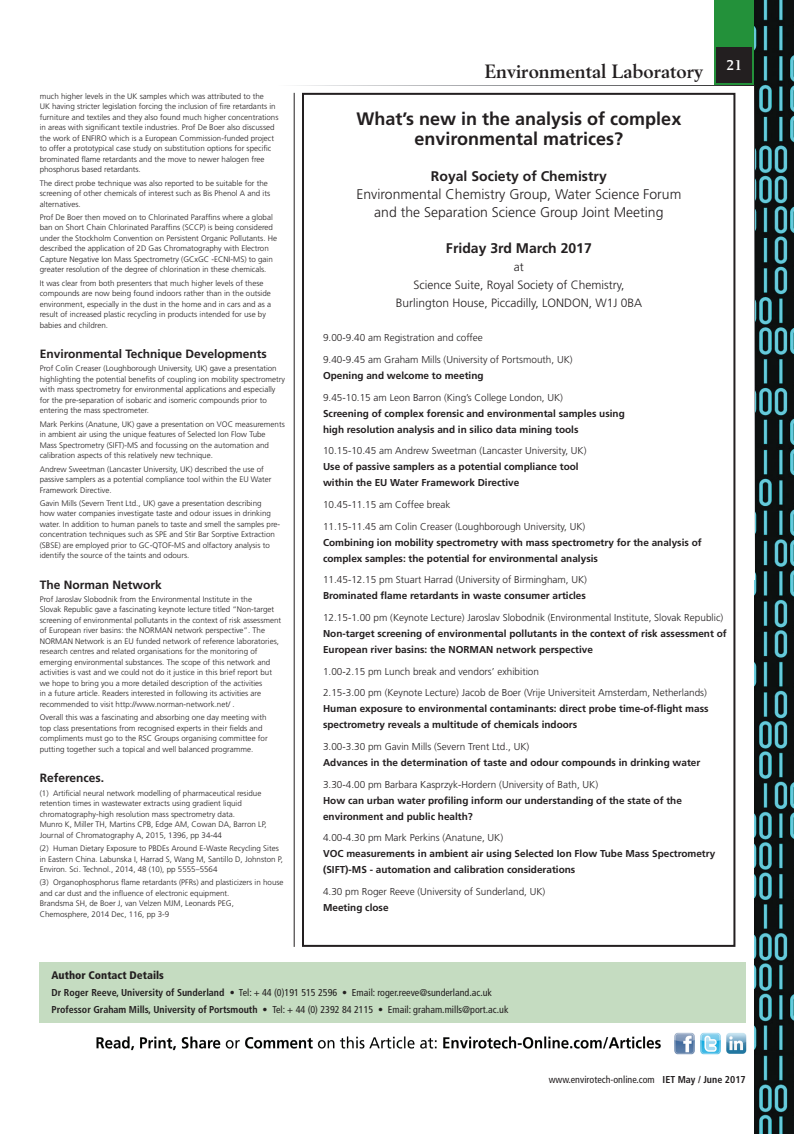
<style>
.page{position:relative;width:794px;height:1134px;background:#fff}
.page>*{position:absolute;margin:0;border:0;box-sizing:border-box;transform-origin:0 0}
.t1{font:700 19px "Berling";color:#231f20}
.t2{font:700 18px/20px "Frutiger";color:#231f20;text-align:center}
.t3{font:300 14px/18px "Frutiger";color:#231f20;text-align:center}
.t4{font:700 14px "Frutiger";color:#231f20}
.t5{font:700 14px "Berling";color:#fff}
.t6{font:300 12px/18px "Frutiger";color:#231f20;text-align:center}
.t7{font:700 12px "Frutiger";color:#231f20}
.t8{font:900 condensed 11px "Frutiger";color:#231f20}
.t9{font:700 10px/16px "Frutiger";color:#231f20}
.t10{font:300 10px/21.7px "Frutiger";color:#231f20}
.t11{font:condensed 10px/17px "Frutiger";color:#231f20}
.t12{font:300 8px/10.5px "Frutiger";color:#231f20}
.s1{font-weight:700}
</style>
<div class="page">
<img style="left:754px;top:0;width:40px;height:1134px">
<div style="left:714px;top:0;width:40px;height:85px;background:#23913a"></div>
<div style="left:717px;top:48px;width:35px;height:35px;background:#231f20"></div>
<svg style="left:296px;top:85px;width:458px;height:1px"></svg>
<svg style="left:754px;top:85px;width:1px;height:494px"></svg>
<img style="left:96px;top:1032px;width:651px;height:23px">
<div style="left:40px;top:962px;width:706px;height:61px;background:#c5dcc1"></div>
<hr style="left:294px;top:93px;width:1px;height:854px;background:#231f20">
<div style="left:302px;top:93px;width:433px;height:854px;border:2px solid #231f20"></div>
<p class="t12" style="left:40px;top:91px;width:240px">much higher levels in the UK samples which was attributed to the<br>UK having stricter legislation forcing the inclusion of fire retardants in furniture and textiles and they also found much higher concentrations in areas with significant textile industries. Prof De Boer also discussed the work of ENFIRO which is a European Commission-funded project to offer a prototypical case study on substitution options for specific brominated flame retardants and the move to newer halogen free phosphorus based retardants.</p>
<p class="t12" style="left:40px;top:178px;width:232px">The direct probe technique was also reported to be suitable for the screening of other chemicals of interest such as Bis Phenol A and its alternatives.</p>
<p class="t12" style="left:40px;top:212px;width:239px">Prof De Boer then moved on to Chlorinated Paraffins where a global ban on Short Chain Chlorinated Paraffins (SCCP) is being considered under the Stockholm Convention on Persistent Organic Pollutants. He described the application of 2D Gas Chromatography with Electron Capture Negative Ion Mass Spectrometry (GCxGC -ECNI-MS) to gain greater resolution of the degree of chlorination in these chemicals.</p>
<p class="t12" style="left:40px;top:278px;width:233px">It was clear from both presenters that much higher levels of these compounds are now being found indoors rather than in the outside environment, especially in the dust in the home and in cars and as a result of increased plastic recycling in products intended for use by babies and children.</p>
<h3 class="t7" style="left:40px;top:347px;width:229px">Environmental Technique Developments</h3>
<p class="t12" style="left:40px;top:363px;width:247px">Prof Colin Creaser (Loughborough University, UK) gave a presentation highlighting the potential benefits of coupling ion mobility spectrometry with mass spectrometry for environmental applications and especially for the pre-separation of isobaric and isomeric compounds prior to entering the mass spectrometer.</p>
<p class="t12" style="left:40px;top:419px;width:247px">Mark Perkins (Anatune, UK) gave a presentation on VOC measurements in ambient air using the unique features of Selected Ion Flow Tube Mass Spectrometry (SIFT)-MS and focussing on the automation and calibration aspects of this relatively new technique.</p>
<p class="t12" style="left:40px;top:464px;width:233px">Andrew Sweetman (Lancaster University, UK) described the use of passive samplers as a potential compliance tool within the EU Water<br>Framework Directive.</p>
<p class="t12" style="left:40px;top:498px;width:242px">Gavin Mills (Severn Trent Ltd., UK) gave a presentation describing<br>how water companies investigate taste and odour issues in drinking water. In addition to human panels to taste and smell the samples pre&shy;concentration techniques such as SPE and Stir Bar Sorptive Extraction (SBSE) are employed prior to GC-QTOF-MS and olfactory analysis to identify the source of the taints and odours.</p>
<h3 class="t7" style="left:40px;top:577px;width:124px">The Norman Network</h3>
<p class="t12" style="left:40px;top:594px;width:243px">Prof Jaroslav Slobodnik from the Environmental Institute in the<br>Slovak Republic gave a fascinating keynote lecture titled “Non-target screening of environmental pollutants in the context of risk assessment of European river basins: the NORMAN network perspective”. The NORMAN Network is an EU funded network of reference laboratories, research centres and related organisations for the monitoring of emerging environmental substances. The scope of this network and activities is vast and we could not do it justice in this brief report but we hope to bring you a more detailed description of the activities<br>in a future article. Readers interested in following its activities are recommended to visit http://www.norman-network.net/ .</p>
<p class="t12" style="left:40px;top:712px;width:229px">Overall this was a fascinating and absorbing one day meeting with top class presentations from recognised experts in their fields and compliments must go to the RSC Groups organising committee for putting together such a topical and well balanced programme.</p>
<h3 class="t7" style="left:40px;top:771px;width:66px">References.</h3>
<p class="t12" style="left:40px;top:788px;width:229px">(1) Artificial neural network modelling of pharmaceutical residue retention times in wastewater extracts using gradient liquid chromatography-high resolution mass spectrometry data.<br>Munro K, Miller TH, Martins CPB, Edge AM, Cowan DA, Barron LP, Journal of Chromatography A, 2015, 1396, pp 34-44</p>
<p class="t12" style="left:40px;top:843px;width:245px">(2) Human Dietary Exposure to PBDEs Around E-Waste Recycling Sites in Eastern China. Labunska I, Harrad S, Wang M, Santillo D, Johnston P,<br>Environ. Sci. Technol., 2014, 48 (10), pp 5555–5564</p>
<p class="t12" style="left:40px;top:877px;width:245px">(3) Organophosphorus flame retardants (PFRs) and plasticizers in house and car dust and the influence of electronic equipment.<br>Brandsma SH, de Boer J, van Velzen MJM, Leonards PEG, Chemosphere, 2014 Dec, 116, pp 3-9</p>
<h1 class="t1" style="left:485px;top:60px;width:220px">Environmental Laboratory</h1>
<h3 class="t5" style="left:726px;top:57px;width:17px">21</h3>
<h2 class="t2" style="left:356px;top:109px;width:326px">What’s new in the analysis of complex environmental matrices?</h2>
<h3 class="t4" style="left:431px;top:168px;width:177px">Royal Society of Chemistry</h3>
<h3 class="t3" style="left:356px;top:186px;width:326px">Environmental Chemistry Group, Water Science Forum and the Separation Science Group Joint Meeting</h3>
<h3 class="t4" style="left:446px;top:240px;width:147px">Friday 3rd March 2017</h3>
<h3 class="t6" style="left:396px;top:258px;width:248px">at<br>Science Suite, Royal Society of Chemistry,<br>Burlington House, Piccadilly, LONDON, W1J 0BA</h3>
<p class="t10" style="left:323px;top:327px;width:251px">9.00-9.40 am Registration and coffee<br>9.40-9.45 am Graham Mills (University of Portsmouth, UK)</p>
<p class="t9" style="left:323px;top:368px;width:162px">Opening and welcome to meeting</p>
<p class="t10" style="left:323px;top:387px;width:241px">9.45-10.15 am Leon Barron (King’s College London, UK)</p>
<p class="t9" style="left:323px;top:405px;width:303px">Screening of complex forensic and environmental samples using high resolution analysis and in silico data mining tools</p>
<p class="t10" style="left:323px;top:440px;width:265px">10.15-10.45 am Andrew Sweetman (Lancaster University, UK)</p>
<p class="t9" style="left:323px;top:459px;width:257px">Use of passive samplers as a potential compliance tool within the EU Water Framework Directive</p>
<p class="t10" style="left:323px;top:494px;width:264px">10.45-11.15 am Coffee break<br>11.15-11.45 am Colin Creaser (Loughborough University, UK)</p>
<p class="t9" style="left:323px;top:534px;width:380px">Combining ion mobility spectrometry with mass spectrometry for the analysis of complex samples: the potential for environmental analysis</p>
<p class="t10" style="left:323px;top:569px;width:265px">11.45-12.15 pm Stuart Harrad (University of Birmingham, UK)</p>
<p class="t9" style="left:323px;top:588px;width:264px">Brominated flame retardants in waste consumer articles</p>
<p class="t10" style="left:323px;top:607px;width:402px">12.15-1.00 pm (Keynote Lecture) Jaroslav Slobodnik (Environmental Institute, Slovak Republic)</p>
<p class="t9" style="left:323px;top:626px;width:405px">Non-target screening of environmental pollutants in the context of risk assessment of<br>European river basins: the NORMAN network perspective</p>
<p class="t10" style="left:323px;top:661px;width:385px">1.00-2.15 pm Lunch break and vendors’ exhibition<br>2.15-3.00 pm (Keynote Lecture) Jacob de Boer (Vrije Universiteit Amsterdam, Netherlands)</p>
<p class="t9" style="left:323px;top:701px;width:387px">Human exposure to environmental contaminants: direct probe time-of-flight mass spectrometry reveals a multitude of chemicals indoors</p>
<p class="t10" style="left:323px;top:736px;width:208px">3.00-3.30 pm Gavin Mills (Severn Trent Ltd., UK)</p>
<p class="t9" style="left:323px;top:755px;width:379px">Advances in the determination of taste and odour compounds in drinking water</p>
<p class="t10" style="left:323px;top:774px;width:277px">3.30-4.00 pm Barbara Kasprzyk-Hordern (University of Bath, UK)</p>
<p class="t9" style="left:323px;top:792px;width:360px">How can urban water profiling inform our understanding of the state of the environment and public health?</p>
<p class="t10" style="left:323px;top:827px;width:182px">4.00-4.30 pm Mark Perkins (Anatune, UK)</p>
<p class="t9" style="left:323px;top:846px;width:394px">VOC measurements in ambient air using Selected Ion Flow Tube Mass Spectrometry (SIFT)-MS - automation and calibration considerations</p>
<p class="t10" style="left:323px;top:881px;width:224px">4.30 pm Roger Reeve (University of Sunderland, UK)</p>
<p class="t9" style="left:323px;top:900px;width:67px">Meeting close</p>
<h3 class="t8" style="left:51px;top:969px;width:114px">Author Contact Details</h3>
<p class="t11" style="left:51px;top:984px;width:458px"><span class="s1">Dr Roger Reeve, University of Sunderland</span> • Tel: + 44 (0)191 515 2596 • Email: roger.reeve@sunderland.ac.uk<br><span class="s1">Professor Graham Mills, University of Portsmouth</span> • Tel: + 44 (0) 2392 84 2115 • Email: graham.mills@port.ac.uk</p>
<p class="t11" style="left:548px;top:1071px;width:199px">www.envirotech-online.com <span class="s1">IET May / June 2017</span></p>
</div>
